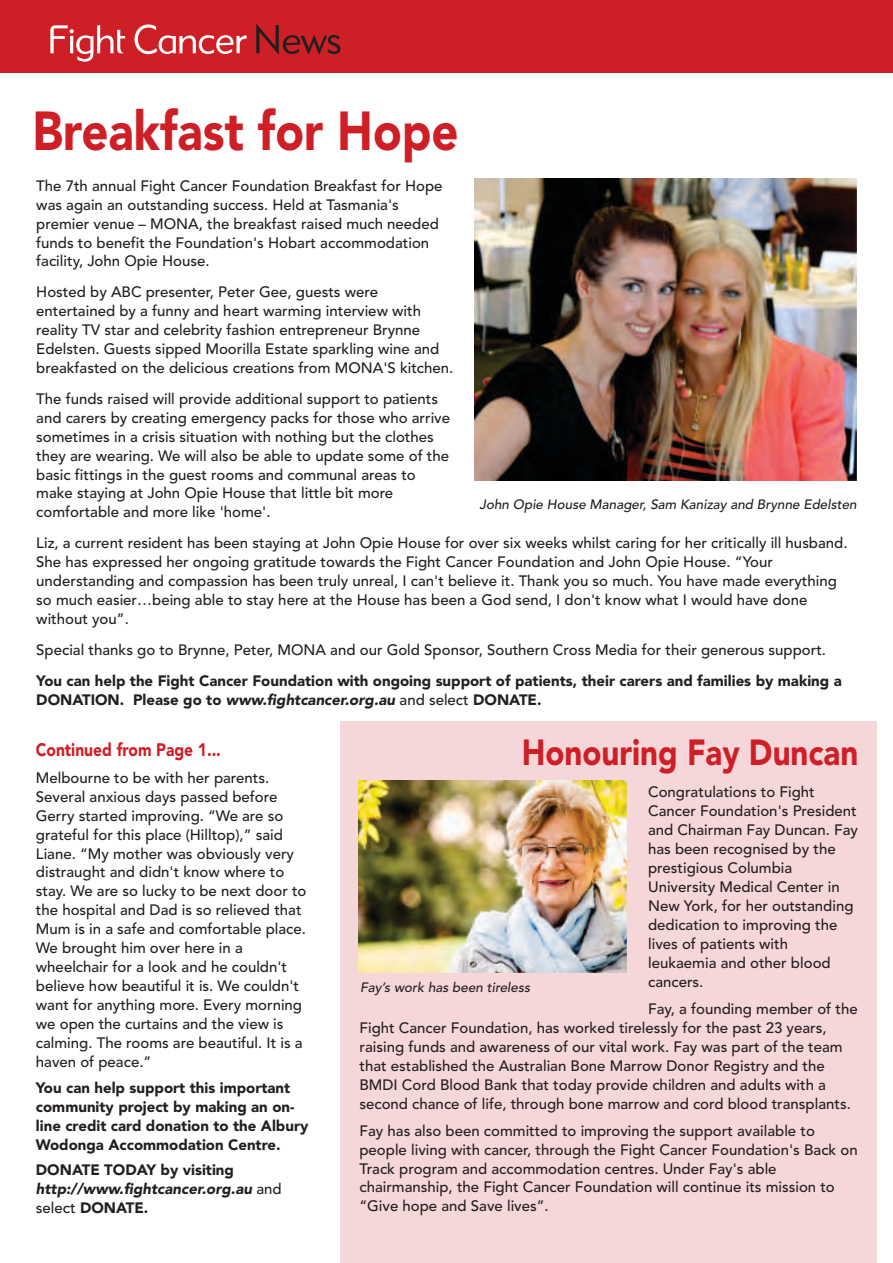
<style>
.page{position:relative;width:893px;height:1263px;background:#fff}
.page>*{position:absolute;margin:0;border:0;box-sizing:border-box;transform-origin:0 0}
.t1{font:900 54.45px "Avenir LT Std";color:#cf1f26;scale:.87 1}
.t2{font:900 36px "Avenir LT Std";color:#cf1f26;scale:.87 1}
.t3{font:900 18px "Avenir LT Std";color:#cf1f26;scale:.87 1}
.t4{font:500 15px/18.9px "Avenir LT Std";color:#231f20}
.t5{font:900 15px/18.9px "Avenir LT Std";color:#231f20}
.t6{font:italic 900 15px/19.2px "Avenir LT Std";color:#231f20}
.t7{font:italic 500 13.5px "Avenir LT Std";color:#231f20}
.s1{font-style:italic}
.s2{font-weight:500}
.s3{font-style:normal}
.s4{font-weight:500;font-style:normal}
</style>
<div class="page">
<div style="left:0;top:0;width:893px;height:72px;background:#cf1f26"></div>
<div style="left:340px;top:721px;width:536px;height:542px;background:#f5d6d9"></div>
<svg style="left:256px;top:24px;width:84px;height:30px"></svg>
<svg style="left:50px;top:25px;width:75px;height:37px"></svg>
<svg style="left:134px;top:24px;width:113px;height:30px"></svg>
<img style="left:474px;top:179px;width:383px;height:302px">
<img style="left:359px;top:780px;width:268px;height:192px">
<h1 class="t1" style="left:33px;top:109px;width:491px">Breakfast for Hope</h1>
<p class="t4" style="left:36px;top:177px;width:408px">The 7th annual Fight Cancer Foundation Breakfast for Hope was again an outstanding success. Held at Tasmania's premier venue – MONA, the breakfast raised much needed funds to benefit the Foundation's Hobart accommodation facility, John Opie House.</p>
<p class="t4" style="left:36px;top:284px;width:419px">Hosted by ABC presenter, Peter Gee, guests were entertained by a funny and heart warming interview with reality TV star and celebrity fashion entrepreneur Brynne Edelsten. Guests sipped Moorilla Estate sparkling wine and breakfasted on the delicious creations from MONA'S kitchen.</p>
<p class="t4" style="left:36px;top:390px;width:415px">The funds raised will provide additional support to patients and carers by creating emergency packs for those who arrive sometimes in a crisis situation with nothing but the clothes they are wearing. We will also be able to update some of the basic fittings in the guest rooms and communal areas to make staying at John Opie House that little bit more comfortable and more like 'home'.</p>
<p class="t4" style="left:36px;top:535px;width:813px">Liz, a current resident has been staying at John Opie House for over six weeks whilst caring for her critically ill husband.<br>She has expressed her ongoing gratitude towards the Fight Cancer Foundation and John Opie House. “Your understanding and compassion has been truly unreal, I can't believe it. Thank you so much. You have made everything so much easier…being able to stay here at the House has been a God send, I don't know what I would have done without you”.</p>
<p class="t4" style="left:36px;top:641px;width:791px">Special thanks go to Brynne, Peter, MONA and our Gold Sponsor, Southern Cross Media for their generous support.</p>
<p class="t5" style="left:36px;top:673px;width:807px">You can help the Fight Cancer Foundation with ongoing support of patients, their carers and families by making a<br>DONATION. Please go to <span class="s1">www.fightcancer.org.au</span> <span class="s2">and select</span> DONATE.</p>
<p class="t7" style="left:480px;top:499px;width:379px">John Opie House Manager, Sam Kanizay and Brynne Edelsten</p>
<p class="t3" style="left:36px;top:742px;width:214px">Continued from Page 1...</p>
<p class="t4" style="left:36px;top:769px;width:272px">Melbourne to be with her parents.<br>Several anxious days passed before Gerry started improving. “We are so grateful for this place (Hilltop),” said Liane. “My mother was obviously very distraught and didn't know where to stay. We are so lucky to be next door to the hospital and Dad is so relieved that Mum is in a safe and comfortable place.<br>We brought him over here in a wheelchair for a look and he couldn't believe how beautiful it is. We couldn't want for anything more. Every morning we open the curtains and the view is calming. The rooms are beautiful. It is a haven of peace.”</p>
<p class="t5" style="left:36px;top:1079px;width:274px">You can help support this important community project by making an on&shy;line credit card donation to the Albury Wodonga Accommodation Centre.</p>
<p class="t6" style="left:36px;top:1161px;width:247px"><span class="s3">DONATE TODAY by visiting </span>http://www.fightcancer.org.au <span class="s4">and select</span> <span class="s3">DONATE.</span></p>
<h2 class="t2" style="left:522px;top:738px;width:388px">Honouring Fay Duncan</h2>
<p class="t4" style="left:648px;top:784px;width:211px">Congratulations to Fight<br>Cancer Foundation's President and Chairman Fay Duncan. Fay has been recognised by the prestigious Columbia<br>University Medical Center in<br>New York, for her outstanding dedication to improving the lives of patients with leukaemia and other blood cancers.</p>
<p class="t4" style="left:359px;top:1000px;width:500px;text-indent:289px">Fay, a founding member of the Fight Cancer Foundation, has worked tirelessly for the past 23 years, raising funds and awareness of our vital work. Fay was part of the team that established the Australian Bone Marrow Donor Registry and the BMDI Cord Blood Bank that today provide children and adults with a second chance of life, through bone marrow and cord blood transplants.</p>
<p class="t4" style="left:359px;top:1122px;width:500px">Fay has also been committed to improving the support available to people living with cancer, through the Fight Cancer Foundation's Back on Track program and accommodation centres. Under Fay's able chairmanship, the Fight Cancer Foundation will continue its mission to “Give hope and Save lives”.</p>
<p class="t7" style="left:360px;top:982px;width:172px">Fay’s work has been tireless</p>
</div>
